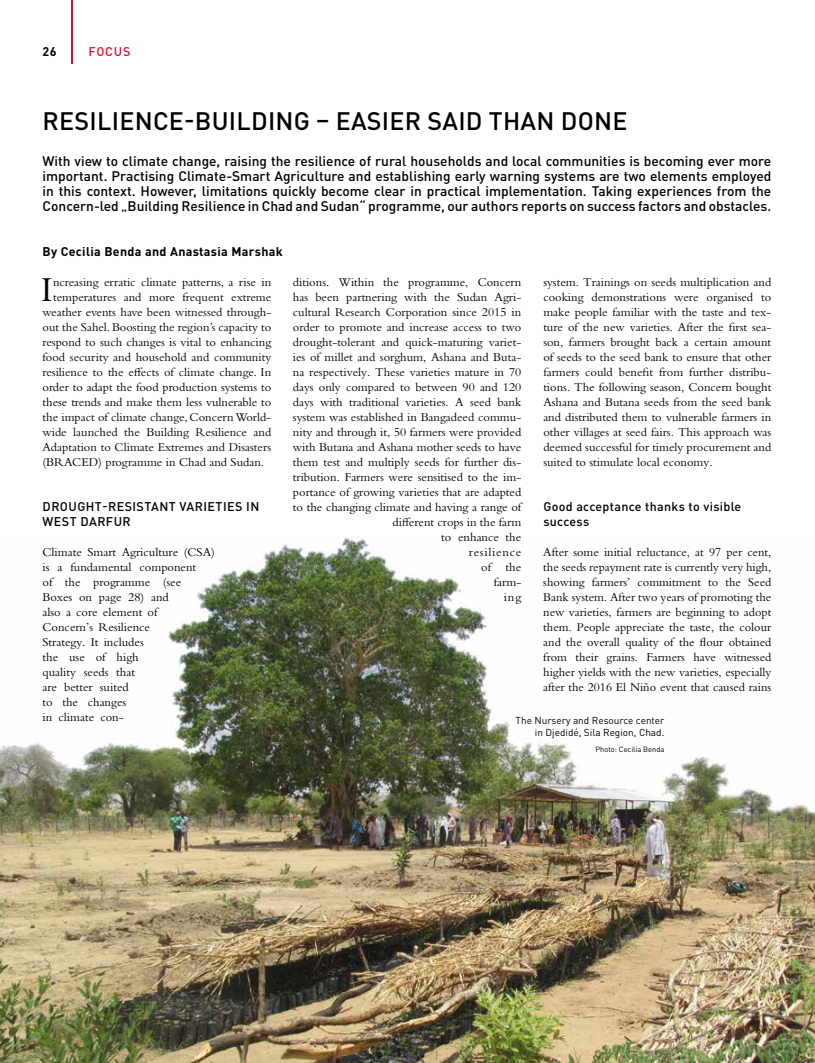
<style>
.page{position:relative;width:815px;height:1063px;background:#fff}
.page>*{position:absolute;margin:0;border:0;box-sizing:border-box;transform-origin:0 0}
.t1{font:36.62px "Bembo Std";color:#000}
.t2{font:500 25px "DIN Pro";letter-spacing:.01em;color:#000}
.t3{font:500 13.75px/15px "DIN Pro";color:#000;text-align:justify}
.t4{font:12.5px/15px "Bembo Std";color:#000;text-align:justify}
.t5{font:500 12.5px/15px "DIN Pro";letter-spacing:.025em;color:#000}
.t6{font:700 12.5px "DIN Pro";letter-spacing:.025em;color:#000}
.t7{font:500 12.5px "DIN Pro";letter-spacing:.06em;color:#dd0b2f}
.t8{font:10px/12px "DIN Pro";color:#000;text-align:right}
.t9{font:7.5px "DIN Pro";color:#000}
</style>
<div class="page">
<hr style="left:71px;top:0;width:2px;height:64px;background:#dd0b2f">
<img style="left:0;top:537px;width:815px;height:526px">
<p class="t6" style="left:43px;top:43px;width:16px">26</p>
<p class="t7" style="left:89px;top:43px;width:43px">FOCUS</p>
<h2 class="t2" style="left:43px;top:104px;width:586px">RESILIENCE-BUILDING – EASIER SAID THAN DONE</h2>
<p class="t3" style="left:43px;top:153px;width:730px">With view to climate change, raising the resilience of rural households and local communities is becoming ever more important. Practising Climate-Smart Agriculture and establishing early warning systems are two elements employed in this context. However, limitations quickly become clear in practical implementation. Taking experiences from the Concern-led „Building Resilience in Chad and Sudan“ programme, our authors reports on success factors and obstacles.</p>
<p class="t6" style="left:43px;top:243px;width:242px">By Cecilia Benda and Anastasia Marshak</p>
<h1 class="t1" style="left:41px;top:268px;width:14px">I</h1>
<p class="t4" style="left:53px;top:275px;width:220px">ncreasing erratic climate patterns, a rise in</p>
<p class="t4" style="left:293px;top:275px;width:230px;text-align:right">ditions. Within the programme, Concern has been partnering with the Sudan Agri&shy;cultural Research Corporation since 2015 in order to promote and increase access to two drought-tolerant and quick-maturing variet&shy;ies of millet and sorghum, Ashana and Buta&shy;na respectively. These varieties mature in 70 days only compared to between 90 and 120 days with traditional varieties. A seed bank system was established in Bangadeed commu&shy;nity and through it, 50 farmers were provided with Butana and Ashana mother seeds to have them test and multiply seeds for further dis&shy;tribution. Farmers were sensitised to the im&shy;portance of growing varieties that are adapted to the changing climate and having a range of different crops in the farm<br>to enhance the<br>resilience<br>of the<br>farm-<br>ing</p>
<p class="t4" style="left:543px;top:275px;width:229px">system. Trainings on seeds multiplication and cooking demonstrations were organised to make people familiar with the taste and tex&shy;ture of the new varieties. After the first sea&shy;son, farmers brought back a certain amount of seeds to the seed bank to ensure that other farmers could benefit from further distribu&shy;tions. The following season, Concern bought Ashana and Butana seeds from the seed bank and distributed them to vulnerable farmers in other villages at seed fairs. This approach was deemed successful for timely procurement and suited to stimulate local economy.</p>
<p class="t4" style="left:53px;top:290px;width:220px">temperatures and more frequent extreme</p>
<p class="t4" style="left:43px;top:305px;width:230px">weather events have been witnessed through-</p>
<p class="t4" style="left:43px;top:320px;width:230px">out the Sahel. Boosting the region’s capacity to</p>
<p class="t4" style="left:43px;top:335px;width:230px">respond to such changes is vital to enhancing</p>
<p class="t4" style="left:43px;top:350px;width:230px">food security and household and community</p>
<p class="t4" style="left:43px;top:365px;width:230px">resilience to the effects of climate change. In</p>
<p class="t4" style="left:43px;top:380px;width:230px">order to adapt the food production systems to</p>
<p class="t4" style="left:43px;top:395px;width:230px">these trends and make them less vulnerable to</p>
<p class="t4" style="left:43px;top:410px;width:230px">the impact of climate change, Concern World-</p>
<p class="t4" style="left:43px;top:425px;width:230px">wide launched the Building Resilience and</p>
<p class="t4" style="left:43px;top:440px;width:230px">Adaptation to Climate Extremes and Disasters</p>
<p class="t4" style="left:43px;top:455px;width:223px">(BRACED) programme in Chad and Sudan.</p>
<p class="t5" style="left:43px;top:499px;width:218px">DROUGHT-RESISTANT VARIETIES IN<br>WEST DARFUR</p>
<p class="t4" style="left:43px;top:545px;width:174px;text-align:left">Climate Smart Agriculture (CSA) is a fundamental component<br>of the programme (see<br>Boxes on page 28) and<br>also a core element of<br>Concern’s Resilience<br>Strategy. It includes<br>the use of high<br>quality seeds that<br>are better suited<br>to the changes<br>in climate con-</p>
<p class="t5" style="left:543px;top:499px;width:199px">Good acceptance thanks to visible success</p>
<p class="t4" style="left:543px;top:545px;width:229px">After some initial reluctance, at 97 per cent, the seeds repayment rate is currently very high, showing farmers’ commitment to the Seed Bank system. After two years of promoting the new varieties, farmers are beginning to adopt them. People appreciate the taste, the colour and the overall quality of the flour obtained from their grains. Farmers have witnessed higher yields with the new varieties, especially after the 2016 El Niño event that caused rains</p>
<p class="t8" style="left:516px;top:714px;width:150px">The Nursery and Resource center in Djedidé, Sila Region, Chad.</p>
<p class="t9" style="left:595px;top:744px;width:70px">Photo: Cecilia Benda</p>
</div>
